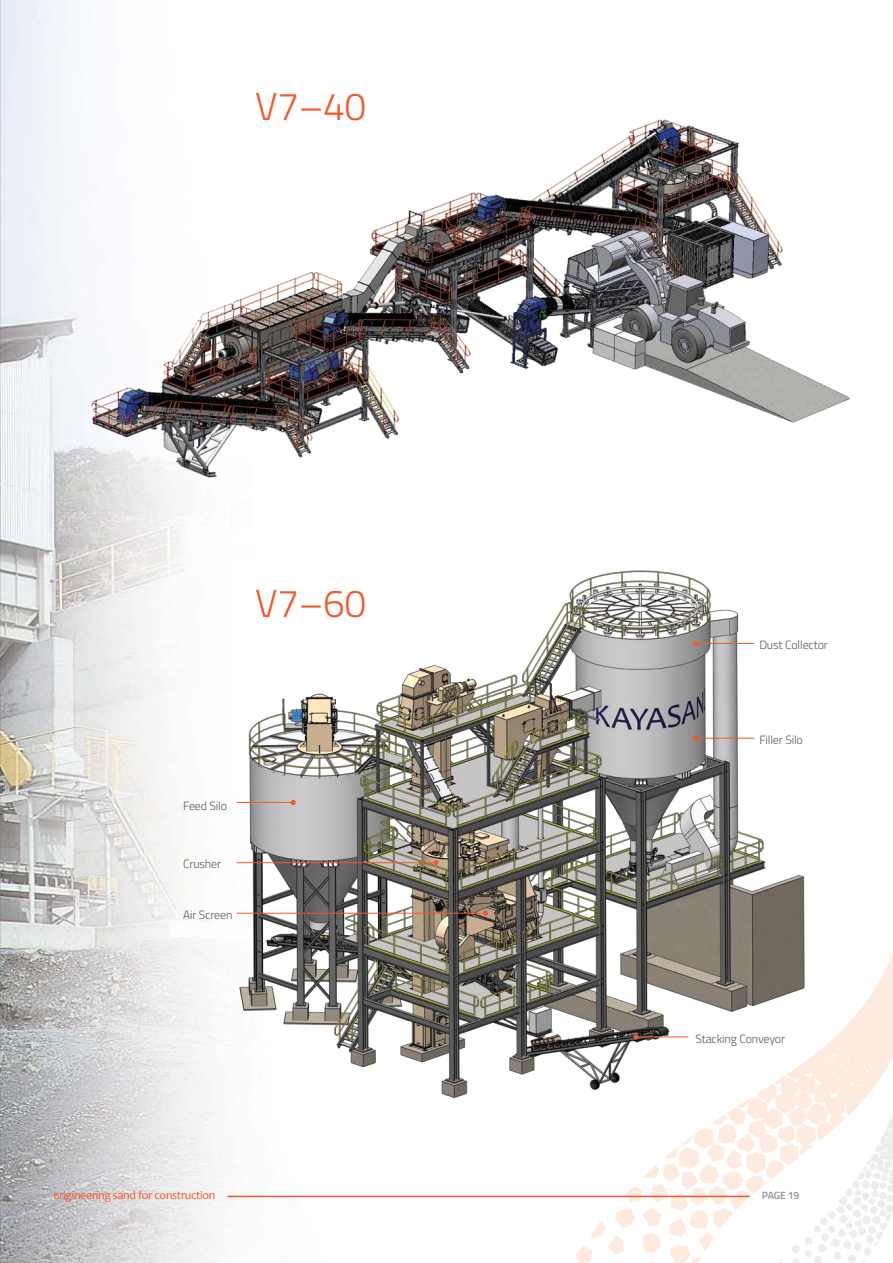
<style>
.page{position:relative;width:893px;height:1263px;background:#fff}
.page>*{position:absolute;margin:0;border:0;box-sizing:border-box;transform-origin:0 0}
.Header_titillium_28pt_light{font:300 39px "Titillium Web";letter-spacing:-.01em;color:#f15a29}
.Footnotes{font:300 12px "Titillium Web";letter-spacing:-.01em;color:#58595b}
.t1{font:12px "Candara";letter-spacing:-.025em;color:#f15a29}
.t2{font:600 10.5px "Titillium Web";letter-spacing:-.02em;color:#939598}
</style>
<div class="page">
<svg style="left:563px;top:952px;width:330px;height:311px"></svg>
<svg style="left:769px;top:1055px;width:124px;height:208px"></svg>
<img style="left:1px;top:0;width:431px;height:1263px">
<img style="left:88px;top:108px;width:763px;height:400px">
<img style="left:221px;top:551px;width:597px;height:563px">
<hr style="left:696px;top:643px;width:58px;height:1px;background:#f15a29">
<svg style="left:693px;top:641px;width:5px;height:5px"></svg>
<hr style="left:696px;top:738px;width:58px;height:1px;background:#f15a29">
<svg style="left:693px;top:736px;width:5px;height:5px"></svg>
<hr style="left:636px;top:1036px;width:52px;height:1px;background:#f15a29">
<svg style="left:633px;top:1034px;width:6px;height:5px"></svg>
<hr style="left:237px;top:802px;width:56px;height:1px;background:#f15a29">
<svg style="left:291px;top:800px;width:5px;height:5px"></svg>
<hr style="left:237px;top:862px;width:199px;height:1px;background:#f15a29">
<svg style="left:433px;top:860px;width:6px;height:5px"></svg>
<hr style="left:237px;top:913px;width:248px;height:1px;background:#f15a29">
<svg style="left:483px;top:911px;width:5px;height:5px"></svg>
<hr style="left:227px;top:1196px;width:523px;height:1px;background:#f15a29">
<svg style="left:0;top:0;width:1px;height:1263px"></svg>
<p class="Header_titillium_28pt_light" style="left:255px;top:78px;width:113px">V7–40</p>
<p class="Header_titillium_28pt_light" style="left:255px;top:575px;width:113px">V7–60</p>
<p class="Footnotes" style="left:183px;top:797px;width:46px">Feed Silo</p>
<p class="Footnotes" style="left:183px;top:855px;width:40px">Crusher</p>
<p class="Footnotes" style="left:183px;top:906px;width:51px">Air Screen</p>
<p class="Footnotes" style="left:759px;top:636px;width:70px">Dust Collector</p>
<p class="Footnotes" style="left:759px;top:731px;width:45px">Filler Silo</p>
<p class="Footnotes" style="left:695px;top:1030px;width:91px">Stacking Conveyor</p>
<p class="t1" style="left:54px;top:1188px;width:163px">engineering sand for construction</p>
<p class="t2" style="left:762px;top:1187px;width:39px">PAGE 19</p>
</div>
